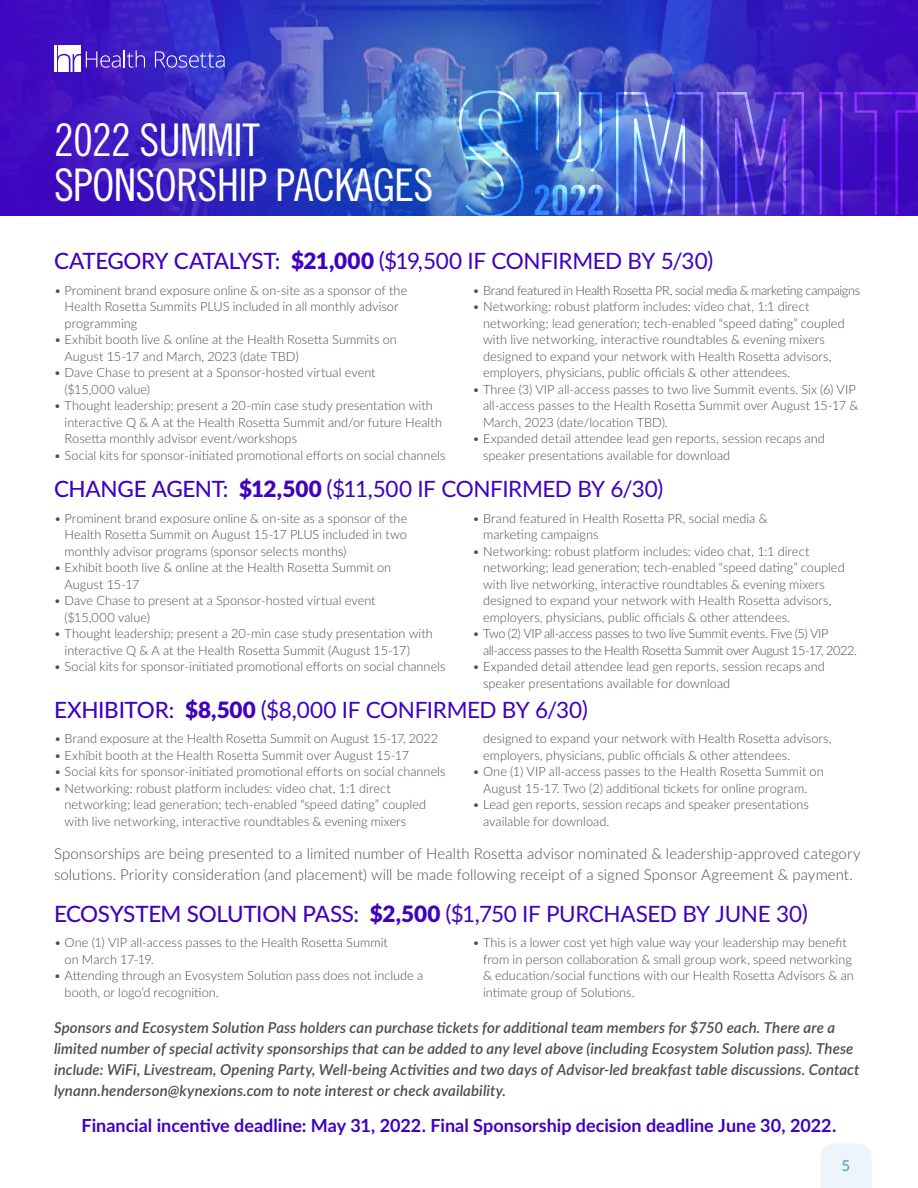
<style>
.page{position:relative;width:918px;height:1188px;background:#fff}
.page>*{position:absolute;margin:0;border:0;box-sizing:border-box;transform-origin:0 0}
.t1{font:45px/45px "Trade Gothic Cond Eighteen";letter-spacing:-.02em;color:#fff}
.t2{font:22.5px "Lato";letter-spacing:-.015em;color:#4100bf}
.t3{font:700 18px "Lato";color:#4100bf}
.t4{font:italic 600 15px/21px "Lato";letter-spacing:.005em;color:#4d4d4f}
.t5{font:300 15px/21px "Lato";letter-spacing:.005em;color:#4d4d4f}
.t6{font:500 15px "Lato";color:#4d9fd7}
.t7{font:300 12.75px/16.5px "Lato";color:#4d4d4f}
.t8{font:300 12.75px/16.5px "Lato";letter-spacing:-.03em;color:#4d4d4f}
.s1{font-weight:500}
.s2{font-weight:900}
</style>
<div class="page">
<img style="left:0;top:0;width:918px;height:216px">
<svg style="left:155px;top:51px;width:70px;height:17px"></svg>
<hr style="left:54px;top:45px;width:2px;height:27px;background:#fff">
<svg style="left:58px;top:45px;width:87px;height:27px"></svg>
<img style="left:459px;top:90px;width:65px;height:126px">
<img style="left:536px;top:92px;width:66px;height:80px">
<img style="left:616px;top:92px;width:87px;height:123px">
<svg style="left:717px;top:92px;width:87px;height:123px;background:#5336cc"></svg>
<svg style="left:820px;top:92px;width:23px;height:123px;background:#4c18cc"></svg>
<svg style="left:854px;top:92px;width:64px;height:123px;background:#460ec5"></svg>
<svg style="left:535px;top:185px;width:68px;height:30px;background:#3e77dd"></svg>
<div style="left:821px;top:1144px;width:51px;height:44px;background:#edf5fb"></div>
<h1 class="t1" style="left:54px;top:117px;width:381px">2022 SUMMIT<br>SPONSORSHIP PACKAGES</h1>
<h2 class="t2" style="left:54px;top:245px;width:661px"><span class="s1">CATEGORY CATALYST:</span> <span class="s2">$21,000</span> ($19,500 IF CONFIRMED BY 5/30)</h2>
<p class="t7" style="left:65px;top:282px;width:344px;text-indent:-11px">• Prominent brand exposure online &amp; on-site as a sponsor of the<br>Health Rosetta Summits PLUS included in all monthly advisor programming</p>
<p class="t7" style="left:65px;top:331px;width:334px;text-indent:-11px">• Exhibit booth live &amp; online at the Health Rosetta Summits on<br>August 15-17 and March, 2023 (date TBD)</p>
<p class="t7" style="left:65px;top:364px;width:313px;text-indent:-11px">• Dave Chase to present at a Sponsor-hosted virtual event ($15,000 value)</p>
<p class="t7" style="left:65px;top:397px;width:379px;text-indent:-11px">• Thought leadership; present a 20-min case study presentation with interactive Q &amp; A at the Health Rosetta Summit and/or future Health<br>Rosetta monthly advisor event/workshops</p>
<p class="t7" style="left:54px;top:447px;width:393px">• Social kits for sponsor-initiated promotional efforts on social channels</p>
<p class="t8" style="left:472px;top:282px;width:389px">• Brand featured in Health Rosetta PR, social media &amp; marketing campaigns</p>
<p class="t7" style="left:483px;top:298px;width:363px;text-indent:-11px">• Networking: robust platform includes: video chat, 1:1 direct networking; lead generation; tech-enabled “speed dating” coupled with live networking, interactive roundtables &amp; evening mixers designed to expand your network with Health Rosetta advisors, employers, physicians, public officials &amp; other attendees.</p>
<p class="t7" style="left:483px;top:381px;width:377px;text-indent:-11px">• Three (3) VIP all-access passes to two live Summit events. Six (6) VIP all-access passes to the Health Rosetta Summit over August 15-17 &amp;<br>March, 2023 (date/location TBD).</p>
<p class="t7" style="left:483px;top:430px;width:343px;text-indent:-11px">• Expanded detail attendee lead gen reports, session recaps and speaker presentations available for download</p>
<h2 class="t2" style="left:54px;top:473px;width:611px"><span class="s1">CHANGE AGENT:</span> <span class="s2">$12,500</span> ($11,500 IF CONFIRMED BY 6/30)</h2>
<p class="t7" style="left:65px;top:510px;width:344px;text-align:justify;text-indent:-11px">• Prominent brand exposure online &amp; on-site as a sponsor of the Health Rosetta Summit on August 15-17 PLUS included in two monthly advisor programs (sponsor selects months)</p>
<p class="t7" style="left:65px;top:559px;width:328px;text-indent:-11px">• Exhibit booth live &amp; online at the Health Rosetta Summit on<br>August 15-17</p>
<p class="t7" style="left:65px;top:592px;width:313px;text-indent:-11px">• Dave Chase to present at a Sponsor-hosted virtual event ($15,000 value)</p>
<p class="t7" style="left:65px;top:625px;width:370px;text-indent:-11px">• Thought leadership; present a 20-min case study presentation with interactive Q &amp; A at the Health Rosetta Summit (August 15-17)</p>
<p class="t7" style="left:54px;top:658px;width:393px">• Social kits for sponsor-initiated promotional efforts on social channels</p>
<p class="t7" style="left:483px;top:510px;width:286px;text-indent:-11px">• Brand featured in Health Rosetta PR, social media &amp; marketing campaigns</p>
<p class="t7" style="left:483px;top:543px;width:363px;text-indent:-11px">• Networking: robust platform includes: video chat, 1:1 direct networking; lead generation; tech-enabled “speed dating” coupled with live networking, interactive roundtables &amp; evening mixers designed to expand your network with Health Rosetta advisors, employers, physicians, public officials &amp; other attendees.</p>
<p class="t8" style="left:483px;top:625px;width:376px;text-indent:-11px">• Two (2) VIP all-access passes to two live Summit events. Five (5) VIP all-access passes to the Health Rosetta Summit over August 15-17, 2022.</p>
<p class="t7" style="left:483px;top:658px;width:343px;text-indent:-11px">• Expanded detail attendee lead gen reports, session recaps and speaker presentations available for download</p>
<h2 class="t2" style="left:54px;top:694px;width:536px"><span class="s1">EXHIBITOR:</span> <span class="s2">$8,500</span> ($8,000 IF CONFIRMED BY 6/30)</h2>
<p class="t7" style="left:54px;top:730px;width:386px">• Brand exposure at the Health Rosetta Summit on August 15-17, 2022</p>
<p class="t7" style="left:54px;top:747px;width:357px">• Exhibit booth at the Health Rosetta Summit over August 15-17</p>
<p class="t7" style="left:54px;top:763px;width:393px">• Social kits for sponsor-initiated promotional efforts on social channels</p>
<p class="t7" style="left:65px;top:780px;width:363px;text-indent:-11px">• Networking: robust platform includes: video chat, 1:1 direct networking; lead generation; tech-enabled “speed dating” coupled with live networking, interactive roundtables &amp; evening mixers</p>
<p class="t7" style="left:483px;top:730px;width:350px">designed to expand your network with Health Rosetta advisors, employers, physicians, public officials &amp; other attendees.</p>
<p class="t7" style="left:473px;top:763px;width:353px;text-align:center">• One (1) VIP all-access passes to the Health Rosetta Summit on<br>August 15-17. Two (2) additional tickets for online program.</p>
<p class="t7" style="left:483px;top:796px;width:327px;text-indent:-11px">• Lead gen reports, session recaps and speaker presentations available for download.</p>
<p class="t5" style="left:54px;top:842px;width:808px">Sponsorships are being presented to a limited number of Health Rosetta advisor nominated &amp; leadership-approved category solutions. Priority consideration (and placement) will be made following receipt of a signed Sponsor Agreement &amp; payment.</p>
<h2 class="t2" style="left:54px;top:898px;width:755px"><span class="s1">ECOSYSTEM SOLUTION PASS:</span> <span class="s2">$2,500</span> ($1,750 IF PURCHASED BY JUNE 30)</h2>
<p class="t7" style="left:65px;top:934px;width:325px;text-indent:-11px">• One (1) VIP all-access passes to the Health Rosetta Summit on March 17-19.</p>
<p class="t7" style="left:65px;top:967px;width:360px;text-indent:-11px">• Attending through an Evosystem Solution pass does not include a booth, or logo’d recognition.</p>
<p class="t7" style="left:483px;top:934px;width:372px;text-indent:-11px">• This is a lower cost yet high value way your leadership may benefit from in person collaboration &amp; small group work, speed networking &amp; education/social functions with our Health Rosetta Advisors &amp; an intimate group of Solutions.</p>
<p class="t4" style="left:54px;top:1016px;width:807px">Sponsors and Ecosystem Solution Pass holders can purchase tickets for additional team members for $750 each. There are a limited number of special activity sponsorships that can be added to any level above (including Ecosystem Solution pass). These include: WiFi, Livestream, Opening Party, Well-being Activities and two days of Advisor-led breakfast table discussions. Contact lynann.henderson@kynexions.com to note interest or check availability.</p>
<h3 class="t3" style="left:82px;top:1112px;width:756px">Financial incentive deadline: May 31, 2022. Final Sponsorship decision deadline June 30, 2022.</h3>
<p class="t6" style="left:842px;top:1154px;width:10px">5</p>
</div>
